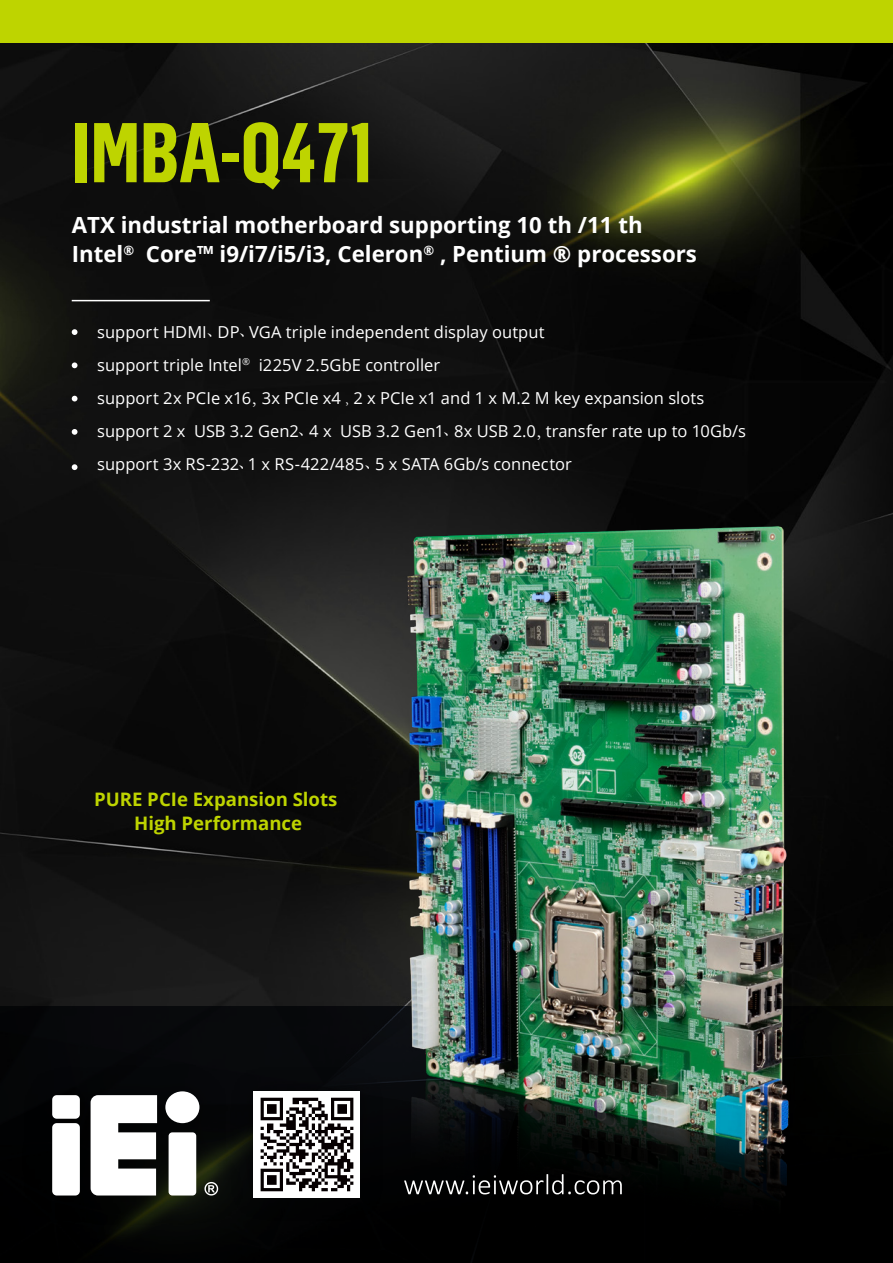
<style>
.page{position:relative;width:893px;height:1263px;background:#fff}
.page>*{position:absolute;margin:0;border:0;box-sizing:border-box;transform-origin:0 0}
.t1{font:700 82.95px "Flama Condensed";color:#bed400}
.t2{font:700 22.35px/29.2px "Open Sans";color:#fff}
.t3{font:700 18.6px/24.5px "Open Sans";color:#bed400;text-align:center}
.t4{font:16.5px/33px "Open Sans";color:#fff}
.s1{font-family:"Adobe Song Std";font-weight:300}
</style>
<div class="page">
<img style="left:0;top:43px;width:893px;height:963px">
<div style="left:0;top:1006px;width:893px;height:257px;background:#000001"></div>
<div style="left:0;top:0;width:893px;height:43px;background:#bed400"></div>
<hr style="left:72px;top:300px;width:138px;height:1px;background:#fff">
<svg style="left:72px;top:329px;width:5px;height:6px"></svg>
<svg style="left:72px;top:362px;width:5px;height:6px"></svg>
<svg style="left:72px;top:396px;width:5px;height:5px"></svg>
<svg style="left:72px;top:429px;width:5px;height:6px"></svg>
<svg style="left:72px;top:464px;width:5px;height:6px"></svg>
<img style="left:52px;top:1051px;width:207px;height:185px">
<svg style="left:204px;top:1182px;width:14px;height:13px"></svg>
<div style="left:52px;top:1123px;width:28px;height:72px;background:#fff;border-radius:5px"></div>
<div style="left:52px;top:1095px;width:28px;height:24px;background:#fff;border-radius:5px"></div>
<svg style="left:91px;top:1095px;width:66px;height:100px;background:#e0e0e0"></svg>
<div style="left:165px;top:1091px;width:34px;height:32px;background:#fff;border-radius:50%"></div>
<div style="left:169px;top:1132px;width:27px;height:63px;background:#fff;border-radius:4px"></div>
<img style="left:221px;top:1060px;width:142px;height:169px">
<img style="left:253px;top:1091px;width:107px;height:107px">
<img style="left:363px;top:510px;width:460px;height:685px">
<h1 class="t1" style="left:72px;top:100px;width:304px">IMBA-Q471</h1>
<h2 class="t2" style="left:72px;top:210px;width:627px">ATX industrial motherboard supporting 10 th /11 th<br>Intel<sup>®</sup> Core™ i9/i7/i5/i3, Celeron<sup>®</sup> , Pentium ® processors</h2>
<p class="t4" style="left:97px;top:315px;width:650px">support HDMI<span class="s1">、</span>DP<span class="s1">、</span>VGA triple independent display output<br>support triple Intel<sup>®</sup> i225V 2.5GbE controller<br>support 2x PCIe x16<span class="s1">，</span>3x PCIe x4 <span class="s1">,</span> 2 x PCIe x1 and 1 x M.2 M key expansion slots support 2 x USB 3.2 Gen2<span class="s1">、</span>4 x USB 3.2 Gen1<span class="s1">、</span>8x USB 2.0<span class="s1">，</span>transfer rate up to 10Gb/s support 3x RS-232<span class="s1">、</span>1 x RS-422/485<span class="s1">、</span>5 x SATA 6Gb/s connector</p>
<p class="t3" style="left:94px;top:787px;width:245px">PURE PCIe Expansion Slots<br>High Performance</p>
</div>
